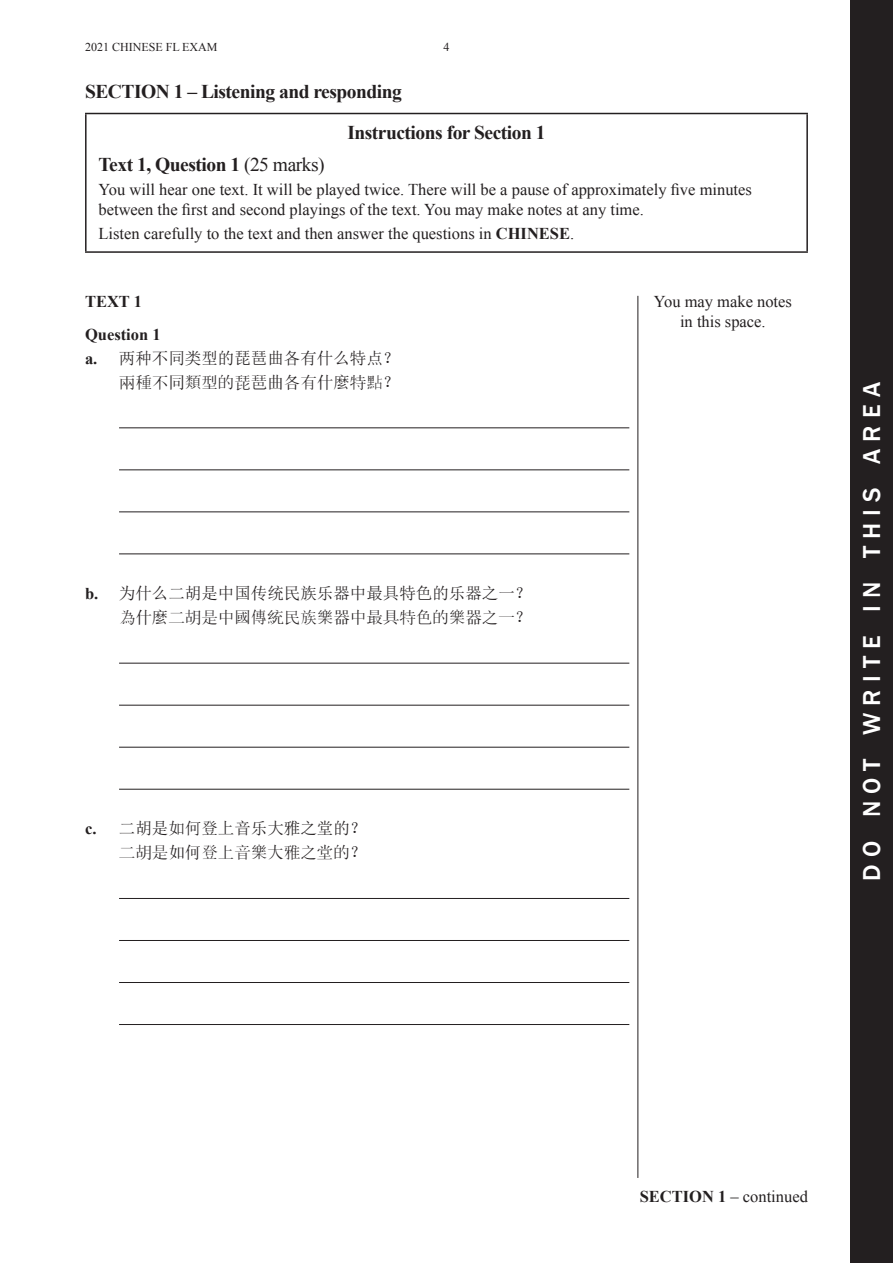
<style>
.page{position:relative;width:893px;height:1263px;background:#fff}
.page>*{position:absolute;margin:0;border:0;box-sizing:border-box;transform-origin:0 0}
.t1{font:500 25.2px "Franklin Gothic";letter-spacing:.285em;color:#fff}
.t2{font:700 19.5px/41.2px "Times New Roman";letter-spacing:-.025em;color:#231f20}
.t3{font:16.5px/19.8px "Times New Roman";color:#231f20;text-align:center}
.t4{font:16.5px "Sim Sun";color:#231f20}
.t5{font:16.5px "CT Song Ti SF";color:#231f20}
.t6{font:700 16.5px "Times New Roman";color:#231f20}
.t7{font:12px "Times New Roman";color:#231f20}
.s1{font-weight:400}
.s2{font-weight:700}
.s3{font-family:"Times New Roman";font-weight:700}
.s4{font-family:"Sim Sun"}
</style>
<div class="page">
<div style="left:850px;top:0;width:43px;height:1263px;background:#231f20"></div>
<hr style="left:638px;top:296px;width:1px;height:882px;background:#231f20">
<hr style="left:85px;top:113px;width:723px;height:1px;background:#231f20">
<hr style="left:85px;top:114px;width:2px;height:137px;background:#231f20">
<hr style="left:806px;top:114px;width:2px;height:137px;background:#231f20">
<hr style="left:85px;top:251px;width:723px;height:2px;background:#231f20">
<hr style="left:119px;top:428px;width:510px;height:1px;background:#231f20">
<hr style="left:119px;top:470px;width:510px;height:1px;background:#231f20">
<hr style="left:119px;top:512px;width:510px;height:1px;background:#231f20">
<hr style="left:119px;top:554px;width:510px;height:1px;background:#231f20">
<hr style="left:119px;top:663px;width:510px;height:1px;background:#231f20">
<hr style="left:119px;top:705px;width:510px;height:1px;background:#231f20">
<hr style="left:119px;top:747px;width:510px;height:1px;background:#231f20">
<hr style="left:119px;top:789px;width:510px;height:1px;background:#231f20">
<hr style="left:119px;top:898px;width:510px;height:1px;background:#231f20">
<hr style="left:119px;top:940px;width:510px;height:1px;background:#231f20">
<hr style="left:119px;top:982px;width:510px;height:1px;background:#231f20">
<hr style="left:119px;top:1024px;width:510px;height:1px;background:#231f20">
<p class="t7" style="left:85px;top:39px;width:134px">2021 CHINESE FL EXAM</p>
<p class="t7" style="left:443px;top:39px;width:7px">4</p>
<p class="t2" style="left:347px;top:71px;width:200px;text-indent:-262px">SECTION 1 – Listening and responding<br>Instructions for Section 1</p>
<p class="t2" style="left:99px;top:144px;width:228px">Text 1, Question 1 <span class="s1">(25 marks)</span></p>
<p class="t3" style="left:99px;top:180px;width:655px;text-align:left">You will hear one text. It will be played twice. There will be a pause of approximately five minutes between the first and second playings of the text. You may make notes at any time.</p>
<p class="t3" style="left:99px;top:224px;width:421px">Listen carefully to the text and then answer the questions in <span class="s2">Chinese</span></p>
<p class="t3" style="left:570px;top:224px;width:6px">.</p>
<p class="t6" style="left:85px;top:290px;width:59px">TEXT 1</p>
<p class="t6" style="left:85px;top:323px;width:77px">Question 1</p>
<p class="t4" style="left:85px;top:349px;width:316px"><span class="s3">a.</span> 两种不同类型的琵琶曲各有什么特点？</p>
<p class="t5" style="left:119px;top:374px;width:282px">两种不同类型的琵琶曲各有什<span class="s4">麼</span>特点<span class="s4">？</span></p>
<p class="t4" style="left:85px;top:585px;width:448px"><span class="s3">b.</span> 为什么二胡是中国传统民族乐器中最具特色的乐器之一？</p>
<p class="t5" style="left:119px;top:609px;width:414px">为什<span class="s4">麼</span>二胡是中国传统民族乐器中最具特色的乐器之一<span class="s4">？</span></p>
<p class="t4" style="left:85px;top:820px;width:283px"><span class="s3">c.</span> 二胡是如何登上音乐大雅之堂的？</p>
<p class="t5" style="left:119px;top:844px;width:249px">二胡是如何登上音乐大雅之堂的<span class="s4">？</span></p>
<p class="t3" style="left:654px;top:291px;width:140px">You may make notes in this space.</p>
<h1 class="t1" style="left:856px;top:881px;width:500px;rotate:-90deg">do not write in this area</h1>
<p class="t3" style="left:640px;top:1186px;width:170px"><span class="s2">SECTION 1</span> – continued</p>
</div>
